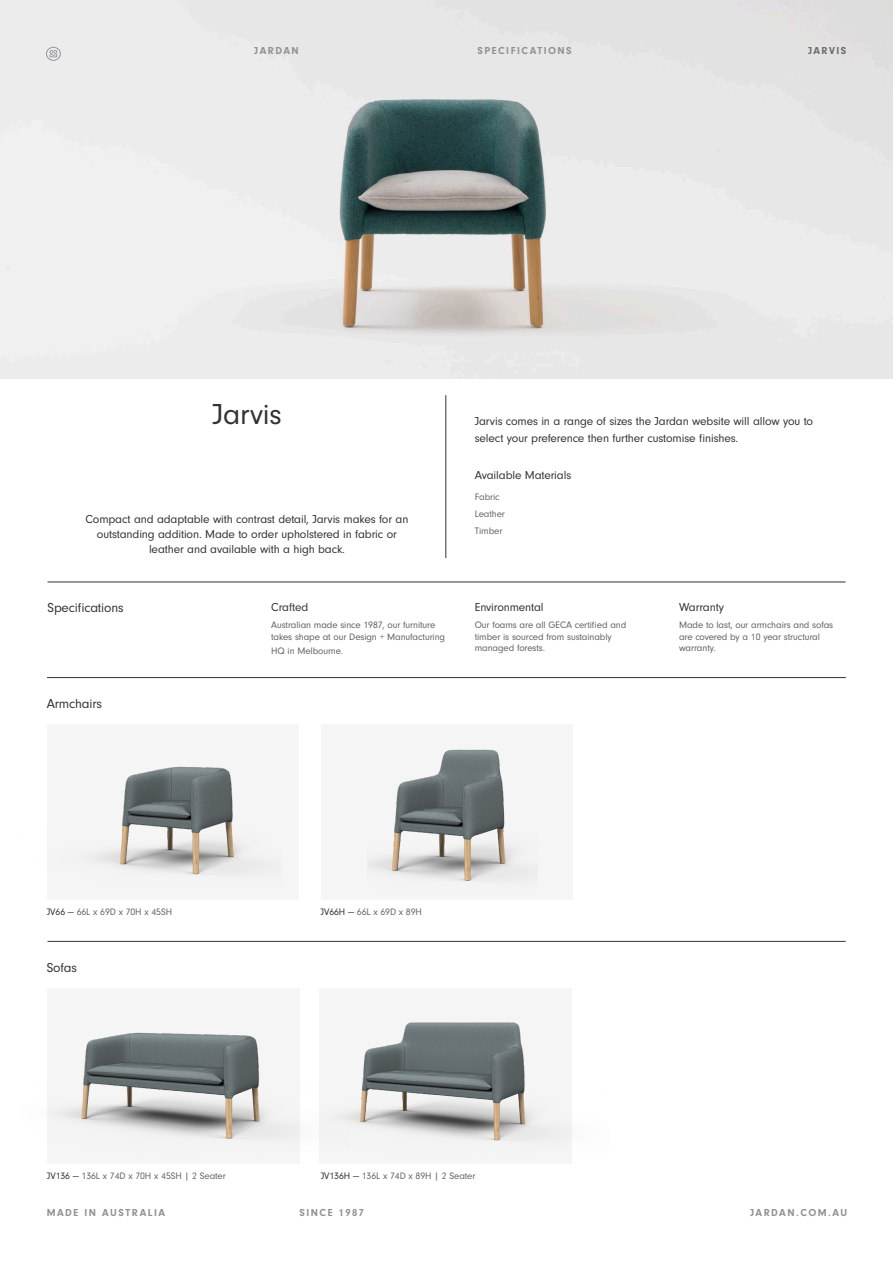
<style>
.page{position:relative;width:893px;height:1263px;background:#fff}
.page>*{position:absolute;margin:0;border:0;box-sizing:border-box;transform-origin:0 0}
.H2_-_32pt_Regular{font:30px "Neuzeit Gro";letter-spacing:-.01em;color:#333}
.H2_-_32pt_Regular-2{font:13.5px "Neuzeit Gro";letter-spacing:-.01em;color:#333}
.H2_-_32pt_Regular-3{font:12px/15px "Neuzeit Gro";letter-spacing:-.01em;color:#333}
.t1{font:700 10.5px "Neuzeit Gro";letter-spacing:.14em;color:#8f9194}
.t2{font:700 10.5px "Neuzeit Gro";letter-spacing:.14em;color:#6b6b6e}
.H2_-_32pt_Regular-4{font:9.75px/11.7px "Neuzeit Gro";letter-spacing:-.01em;color:#626262}
.H2_-_32pt_Regular-5{font:9.75px "Neuzeit Gro";letter-spacing:-.01em;color:#666}
.s1{color:#333}
</style>
<div class="page">
<hr style="left:48px;top:941px;width:798px;height:1px;background:#333">
<div style="left:47px;top:988px;width:252px;height:176px;background:#f5f5f5"></div>
<div style="left:47px;top:725px;width:252px;height:175px;background:#f5f5f5"></div>
<hr style="left:48px;top:582px;width:798px;height:1px;background:#333">
<hr style="left:446px;top:395px;width:1px;height:163px;background:#333">
<hr style="left:47px;top:677px;width:799px;height:1px;background:#333">
<div style="left:321px;top:725px;width:252px;height:175px;background:#f5f5f5"></div>
<div style="left:319px;top:988px;width:253px;height:176px;background:#f5f5f5"></div>
<img style="left:0;top:0;width:893px;height:378px">
<img style="left:47px;top:677px;width:234px;height:198px">
<img style="left:369px;top:749px;width:154px;height:132px">
<img style="left:62px;top:1032px;width:219px;height:107px">
<img style="left:299px;top:1022px;width:245px;height:130px">
<svg style="left:46px;top:47px;width:15px;height:14px"></svg>
<p class="t1" style="left:254px;top:44px;width:46px">JARDAN</p>
<p class="t1" style="left:477px;top:44px;width:96px">SPECIFICATIONS</p>
<p class="t2" style="left:808px;top:44px;width:40px">JARVIS</p>
<p class="H2_-_32pt_Regular" style="left:212px;top:398px;width:71px">Jarvis</p>
<p class="H2_-_32pt_Regular-3" style="left:86px;top:512px;width:324px;text-align:center">Compact and adaptable with contrast detail, Jarvis makes for an outstanding addition. Made to order upholstered in fabric or leather and available with a high back.</p>
<p class="H2_-_32pt_Regular-2" style="left:48px;top:601px;width:78px">Specifications</p>
<p class="H2_-_32pt_Regular-3" style="left:271px;top:600px;width:39px">Crafted</p>
<p class="H2_-_32pt_Regular-4" style="left:271px;top:619px;width:175px">Australian made since 1987, our furniture takes shape at our Design + Manufacturing</p>
<p class="H2_-_32pt_Regular-4" style="left:271px;top:645px;width:73px">HQ in Melbourne.</p>
<p class="H2_-_32pt_Regular-2" style="left:47px;top:696px;width:57px">Armchairs</p>
<p class="H2_-_32pt_Regular-3" style="left:475px;top:413px;width:340px;line-height:17.4px">Jarvis comes in a range of sizes the Jardan website will allow you to select your preference then further customise finishes.</p>
<p class="H2_-_32pt_Regular-3" style="left:475px;top:468px;width:98px">Available Materials</p>
<p class="H2_-_32pt_Regular-5" style="left:475px;top:492px;width:26px">Fabric</p>
<p class="H2_-_32pt_Regular-5" style="left:475px;top:509px;width:32px">Leather</p>
<p class="H2_-_32pt_Regular-5" style="left:475px;top:526px;width:29px">Timber</p>
<p class="H2_-_32pt_Regular-3" style="left:475px;top:600px;width:70px">Environmental</p>
<p class="H2_-_32pt_Regular-4" style="left:475px;top:619px;width:153px">Our foams are all GECA certified and timber is sourced from sustainably managed forests.</p>
<p class="H2_-_32pt_Regular-3" style="left:679px;top:600px;width:47px">Warranty</p>
<p class="H2_-_32pt_Regular-4" style="left:679px;top:619px;width:156px">Made to last, our armchairs and sofas are covered by a 10 year structural warranty.</p>
<p class="H2_-_32pt_Regular-5" style="left:47px;top:906px;width:127px"><span class="s1">JV66 —</span> 66L x 69D x 70H x 45SH</p>
<p class="H2_-_32pt_Regular-2" style="left:47px;top:960px;width:32px">Sofas</p>
<p class="H2_-_32pt_Regular-5" style="left:321px;top:906px;width:103px"><span class="s1">JV66H —</span> 66L x 69D x 89H</p>
<p class="H2_-_32pt_Regular-5" style="left:47px;top:1170px;width:180px"><span class="s1">JV136 —</span> 136L x 74D x 70H x 45SH | 2 Seater</p>
<p class="H2_-_32pt_Regular-5" style="left:321px;top:1170px;width:156px"><span class="s1">JV136H —</span> 136L x 74D x 89H | 2 Seater</p>
<p class="t1" style="left:47px;top:1207px;width:120px">MADE IN AUSTRALIA</p>
<p class="t1" style="left:299px;top:1207px;width:66px">SINCE 1987</p>
<p class="t1" style="left:750px;top:1207px;width:98px">JARDAN.COM.AU</p>
</div>
